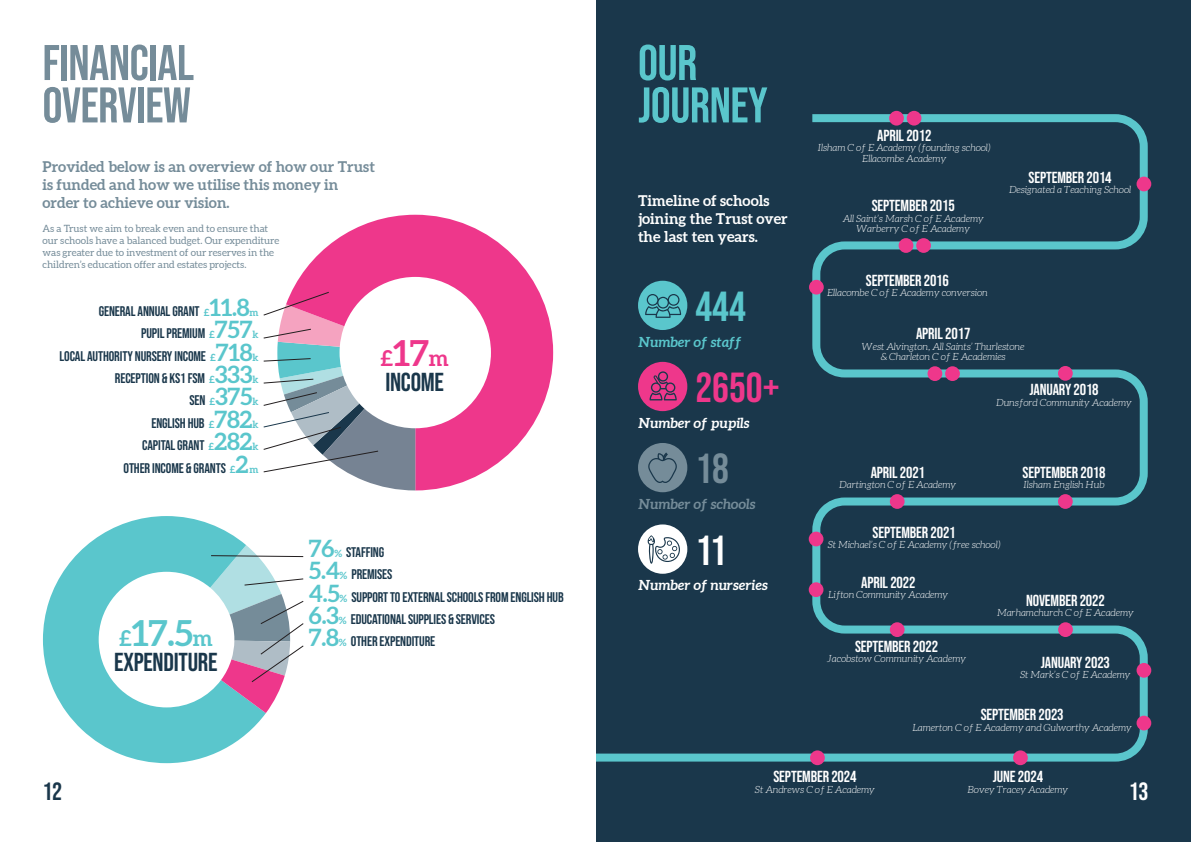
<style>
.page{position:relative;width:1191px;height:842px;background:#fff}
.page>*{position:absolute;margin:0;border:0;box-sizing:border-box;transform-origin:0 0}
.t1{font:50px/42.4px "Bebas Neue";letter-spacing:-.01em;color:#758c99}
.t2{font:50px/42.4px "Bebas Neue";letter-spacing:-.01em;color:#5ac6cc}
.t3{font:42px "Bebas Neue";color:#ee378b}
.t4{font:42px "Bebas Neue";color:#5ac6cc}
.t5{font:42px "Bebas Neue";color:#fff}
.t6{font:42px "Bebas Neue";color:#758c99}
.t7{font:700 36px "Aleo";color:#5ac6cc}
.t8{font:26px "Bebas Neue";letter-spacing:-.01em;color:#1a374b}
.t9{font:25px "Bebas Neue";color:#1a374b}
.t10{font:25px "Bebas Neue";color:#fff}
.t11{font:700 24px "Aleo";letter-spacing:-.01em;color:#5ac6cc}
.t12{font:700 22px "Aleo";color:#ee378b}
.t13{font:16px "Bebas Neue";letter-spacing:-.01em;color:#fff}
.t14{font:700 15px/18px "Aleo";color:#758c99}
.t15{font:700 15px/18px "Aleo";color:#fff}
.t16{font:14px "Bebas Neue";letter-spacing:-.01em;color:#1a374b}
.t17{font:700 14px "Bebas Neue";letter-spacing:-.01em;color:#1a374b}
.t18{font:italic 700 14px "Aleo";letter-spacing:-.01em;color:#fff}
.t19{font:italic 700 14px "Aleo";letter-spacing:-.01em;color:#758c99}
.t20{font:italic 700 14px "Aleo";letter-spacing:-.01em;color:#5ac6cc}
.t21{font:italic 300 10px/10.4px "Aleo";letter-spacing:-.01em;color:#fff;text-align:center}
.t22{font:10px/12px "Aleo";color:#758c99}
.t23{font:700 10px "Aleo";color:#5ac6cc}
.s1{font-family:"Aleo";font-weight:700;font-size:10px;color:#5ac6cc}
.s2{font-size:22px}
.s3{font-size:36px}
.s4{font-family:"Aleo";font-size:10px;color:#5ac6cc}
</style>
<div class="page">
<div style="left:587px;top:0;width:604px;height:842px;background:#1a374b"></div>
<svg style="left:595px;top:114px;width:552px;height:647px"></svg>
<div style="left:0;top:0;width:595px;height:842px;background:#fff"></div>
<svg style="left:292px;top:215px;width:261px;height:275px;fill:#ee378b"></svg>
<svg style="left:43px;top:516px;width:223px;height:247px;fill:#5ac6cc"></svg>
<svg style="left:210px;top:545px;width:94px;height:168px"></svg>
<svg style="left:263px;top:291px;width:152px;height:199px"></svg>
<div style="left:638px;top:524px;width:49px;height:50px;background:#fff;border-radius:50%"></div>
<div style="left:638px;top:443px;width:49px;height:49px;background:#758c99;border-radius:50%"></div>
<div style="left:638px;top:362px;width:49px;height:49px;background:#ee378b;border-radius:50%"></div>
<div style="left:638px;top:281px;width:49px;height:49px;background:#5ac6cc;border-radius:50%"></div>
<div style="left:889px;top:111px;width:15px;height:15px;background:#ee378b;border-radius:50%"></div>
<div style="left:898px;top:238px;width:15px;height:15px;background:#ee378b;border-radius:50%"></div>
<div style="left:927px;top:366px;width:15px;height:15px;background:#ee378b;border-radius:50%"></div>
<div style="left:906px;top:111px;width:15px;height:15px;background:#ee378b;border-radius:50%"></div>
<div style="left:916px;top:238px;width:15px;height:15px;background:#ee378b;border-radius:50%"></div>
<div style="left:945px;top:366px;width:15px;height:15px;background:#ee378b;border-radius:50%"></div>
<div style="left:1136px;top:177px;width:15px;height:14px;background:#ee378b;border-radius:50%"></div>
<div style="left:809px;top:280px;width:14px;height:15px;background:#ee378b;border-radius:50%"></div>
<div style="left:1058px;top:366px;width:14px;height:15px;background:#ee378b;border-radius:50%"></div>
<div style="left:1058px;top:494px;width:14px;height:15px;background:#ee378b;border-radius:50%"></div>
<div style="left:890px;top:494px;width:14px;height:15px;background:#ee378b;border-radius:50%"></div>
<div style="left:890px;top:622px;width:14px;height:15px;background:#ee378b;border-radius:50%"></div>
<div style="left:1013px;top:750px;width:14px;height:15px;background:#ee378b;border-radius:50%"></div>
<div style="left:810px;top:750px;width:15px;height:15px;background:#ee378b;border-radius:50%"></div>
<div style="left:1058px;top:622px;width:14px;height:15px;background:#ee378b;border-radius:50%"></div>
<div style="left:1136px;top:663px;width:15px;height:15px;background:#ee378b;border-radius:50%"></div>
<div style="left:1136px;top:716px;width:15px;height:14px;background:#ee378b;border-radius:50%"></div>
<div style="left:808px;top:532px;width:15px;height:14px;background:#ee378b;border-radius:50%"></div>
<div style="left:808px;top:582px;width:15px;height:15px;background:#ee378b;border-radius:50%"></div>
<svg style="left:647px;top:535px;width:33px;height:29px"></svg>
<svg style="left:648px;top:452px;width:29px;height:31px"></svg>
<svg style="left:649px;top:371px;width:28px;height:29px"></svg>
<svg style="left:645px;top:294px;width:36px;height:24px"></svg>
<h1 class="t1" style="left:42px;top:41px;width:153px">FINANCIAL<br>OVERVIEW</h1>
<h3 class="t14" style="left:42px;top:158px;width:334px">Provided below is an overview of how our Trust is funded and how we utilise this money in order to achieve our vision.</h3>
<p class="t22" style="left:42px;top:223px;width:238px">As a Trust we aim to break even and to ensure that our schools have a balanced budget. Our expenditure was greater due to investment of our reserves in the children’s education offer and estates projects.</p>
<h3 class="t16" style="left:99px;top:303px;width:112px">GENERAL ANNUAL GRANT <span class="s1">£</span></h3>
<h3 class="t11" style="left:209px;top:292px;width:42px">11.8</h3>
<p class="t23" style="left:249px;top:306px;width:11px">m</p>
<h3 class="t16" style="left:141px;top:325px;width:75px">PUPIL PREMIUM <span class="s1">£</span></h3>
<h3 class="t11" style="left:215px;top:315px;width:39px">757</h3>
<p class="t23" style="left:252px;top:328px;width:8px">k</p>
<h3 class="t16" style="left:60px;top:348px;width:158px">LOCAL AUTHORITY NURSERY INCOME <span class="s1">£</span></h3>
<h3 class="t11" style="left:216px;top:337px;width:38px">718</h3>
<p class="t23" style="left:252px;top:351px;width:8px">k</p>
<h3 class="t16" style="left:115px;top:370px;width:101px">RECEPTION &amp; KS1 FSM <span class="s1">£</span></h3>
<h3 class="t11" style="left:215px;top:360px;width:39px">333</h3>
<p class="t23" style="left:252px;top:373px;width:8px">k</p>
<h3 class="t16" style="left:189px;top:393px;width:27px">SEN <span class="s1">£</span></h3>
<h3 class="t11" style="left:215px;top:382px;width:39px">375</h3>
<p class="t23" style="left:252px;top:396px;width:8px">k</p>
<h3 class="t16" style="left:151px;top:415px;width:64px">ENGLISH HUB <span class="s1">£</span></h3>
<h3 class="t11" style="left:214px;top:404px;width:40px">782</h3>
<p class="t23" style="left:252px;top:418px;width:8px">k</p>
<h3 class="t16" style="left:142px;top:437px;width:74px">CAPITAL GRANT <span class="s1">£</span></h3>
<h3 class="t11" style="left:214px;top:427px;width:40px">282</h3>
<p class="t23" style="left:252px;top:440px;width:8px">k</p>
<h3 class="t16" style="left:124px;top:460px;width:114px">OTHER INCOME &amp; GRANTS <span class="s1">£</span></h3>
<h3 class="t11" style="left:236px;top:449px;width:15px">2</h3>
<p class="t23" style="left:249px;top:463px;width:11px">m</p>
<h3 class="t9" style="left:43px;top:777px;width:21px">12</h3>
<h3 class="t7" style="left:119px;top:611px;width:95px"><span class="s2">£</span>17.5<span class="s2">m</span></h3>
<h3 class="t8" style="left:114px;top:647px;width:105px">EXPENDITURE</h3>
<h3 class="t12" style="left:380px;top:345px;width:70px">£<span class="s3">17</span>m</h3>
<h3 class="t8" style="left:385px;top:367px;width:60px">INCOME</h3>
<h3 class="t11" style="left:309px;top:533px;width:27px">76</h3>
<h3 class="t16" style="left:334px;top:544px;width:51px"><span class="s1">%</span> STAFFING</h3>
<h3 class="t11" style="left:309px;top:556px;width:32px">5.4</h3>
<h3 class="t16" style="left:339px;top:566px;width:54px"><span class="s1">%</span> PREMISES</h3>
<h3 class="t11" style="left:309px;top:578px;width:32px">4.5</h3>
<h3 class="t17" style="left:339px;top:589px;width:226px"><span class="s4">%</span> SUPPORT TO EXTERNAL SCHOOLS FROM ENGLISH HUB</h3>
<h3 class="t11" style="left:309px;top:600px;width:32px">6.3</h3>
<h3 class="t17" style="left:339px;top:611px;width:158px"><span class="s4">%</span> EDUCATIONAL SUPPLIES &amp; SERVICES</h3>
<h3 class="t11" style="left:309px;top:623px;width:32px">7.8</h3>
<h3 class="t16" style="left:339px;top:633px;width:98px"><span class="s1">%</span> OTHER EXPENDITURE</h3>
<h1 class="t2" style="left:638px;top:41px;width:131px">OUR<br>JOURNEY</h1>
<h3 class="t15" style="left:638px;top:192px;width:151px">Timeline of schools joining the Trust over the last ten years.</h3>
<h2 class="t4" style="left:695px;top:282px;width:52px">444</h2>
<h3 class="t20" style="left:638px;top:333px;width:105px">Number of staff</h3>
<h2 class="t3" style="left:695px;top:364px;width:85px">2650+</h2>
<h3 class="t18" style="left:638px;top:414px;width:113px">Number of pupils</h3>
<h2 class="t6" style="left:695px;top:445px;width:35px">18</h2>
<h3 class="t19" style="left:638px;top:495px;width:119px">Number of schools</h3>
<h2 class="t5" style="left:695px;top:526px;width:33px">11</h2>
<h3 class="t18" style="left:638px;top:577px;width:131px">Number of nurseries</h3>
<h3 class="t13" style="left:877px;top:126px;width:56px">APRIL 2012</h3>
<p class="t21" style="left:818px;top:143px;width:174px">Ilsham C of E Academy (founding school)<br>Ellacombe Academy</p>
<h3 class="t13" style="left:871px;top:197px;width:85px">SEPTEMBER 2015</h3>
<p class="t21" style="left:842px;top:213px;width:143px">All Saint’s Marsh C of E Academy<br>Warberry C of E Academy</p>
<h3 class="t13" style="left:1028px;top:168px;width:85px">SEPTEMBER 2014</h3>
<p class="t21" style="left:1009px;top:185px;width:124px">Designated a Teaching School</p>
<h3 class="t13" style="left:866px;top:271px;width:85px">SEPTEMBER 2016</h3>
<p class="t21" style="left:827px;top:287px;width:162px">Ellacombe C of E Academy conversion</p>
<h3 class="t13" style="left:916px;top:325px;width:56px">APRIL 2017</h3>
<p class="t21" style="left:862px;top:341px;width:164px">West Alvington, All Saints’ Thurlestone &amp; Charleton C of E Academies</p>
<h3 class="t13" style="left:1029px;top:381px;width:71px">JANUARY 2018</h3>
<p class="t21" style="left:996px;top:397px;width:137px">Dunsford Community Academy</p>
<h3 class="t13" style="left:870px;top:463px;width:56px">APRIL 2021</h3>
<p class="t21" style="left:839px;top:479px;width:119px">Dartington C of E Academy</p>
<h3 class="t13" style="left:872px;top:523px;width:85px">SEPTEMBER 2021</h3>
<p class="t21" style="left:827px;top:540px;width:174px">St Michael’s C of E Academy (free school)</p>
<h3 class="t13" style="left:861px;top:573px;width:56px">APRIL 2022</h3>
<p class="t21" style="left:828px;top:590px;width:122px">Lifton Community Academy</p>
<h3 class="t13" style="left:1022px;top:463px;width:85px">SEPTEMBER 2018</h3>
<p class="t21" style="left:1023px;top:479px;width:82px">Ilsham English Hub</p>
<h3 class="t13" style="left:1026px;top:591px;width:80px">NOVEMBER 2022</h3>
<p class="t21" style="left:997px;top:608px;width:138px">Marhamchurch C of E Academy</p>
<h3 class="t13" style="left:1040px;top:653px;width:71px">JANUARY 2023</h3>
<p class="t21" style="left:1020px;top:670px;width:112px">St Mark’s C of E Academy</p>
<h3 class="t13" style="left:980px;top:706px;width:85px">SEPTEMBER 2023</h3>
<p class="t21" style="left:912px;top:722px;width:221px">Lamerton C of E Academy and Gulworthy Academy</p>
<h3 class="t13" style="left:855px;top:637px;width:85px">SEPTEMBER 2022</h3>
<p class="t21" style="left:827px;top:654px;width:141px">Jacobstow Community Academy</p>
<h3 class="t13" style="left:773px;top:768px;width:85px">SEPTEMBER 2024</h3>
<p class="t21" style="left:755px;top:784px;width:122px">St Andrews C of E Academy</p>
<h3 class="t13" style="left:993px;top:768px;width:52px">JUNE 2024</h3>
<p class="t21" style="left:967px;top:784px;width:102px">Bovey Tracey Academy</p>
<h3 class="t10" style="left:1128px;top:777px;width:21px">13</h3>
</div>
